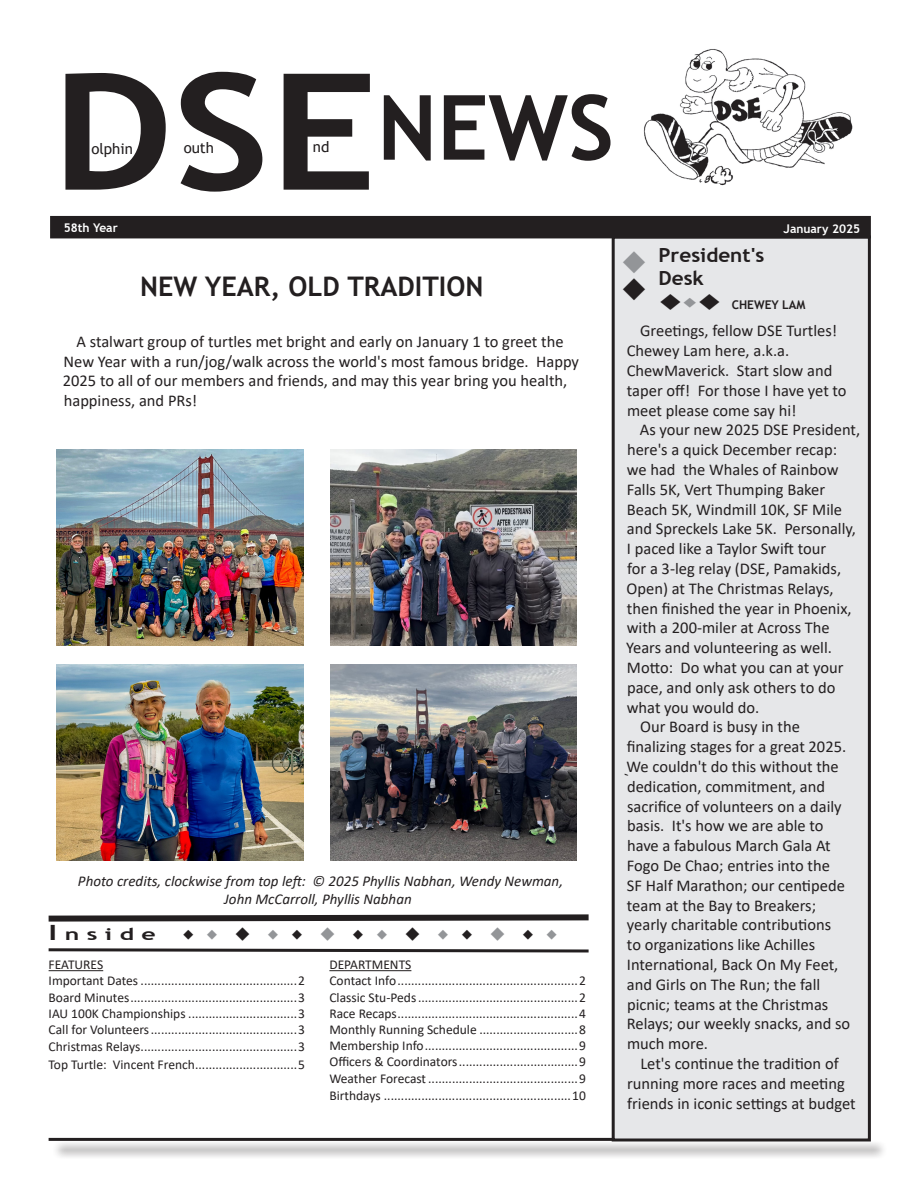
<style>
.page{position:relative;width:918px;height:1188px;background:#fff}
.page>*{position:absolute;margin:0;border:0;box-sizing:border-box;transform-origin:0 0}
.t1{font:700 162px "Trebuchet MS";color:#231f20;scale:1.17 1}
.t2{font:700 90px "Trebuchet MS";color:#231f20}
.Headline{font:700 27px "Trebuchet MS";color:#231f20}
.t3{font:700 19.5px "Trebuchet MS";color:#231f20;scale:1.06 1}
.t4{font:16.5px/19.8px "Calibri";color:#231f20}
.t5{font:700 16.5px "Trebuchet MS";color:#231f20;scale:1.5 1}
.t6{font:italic 15px/18px "Calibri";color:#231f20;text-align:center}
.t7{font:15px "Trebuchet MS";color:#231f20}
.t8{font:13.5px "Calibri";color:#231f20}
.Inside{font:13.5px "Myriad Pro";color:#231f20}
.t9{font:700 12px "Trebuchet MS";color:#fff}
.t10{font:12px "Wingdings";color:#231f20}
.t11{font:700 12px "Trebuchet MS";color:#231f20}
.s1{color:#939598}
.s2{font-size:21px}
</style>
<div class="page">
<div style="left:51px;top:1140px;width:837px;height:20px;background:#231f20;opacity:.75"></div>
<hr style="left:49px;top:1138px;width:820px;height:3px;background:#231f20">
<div style="left:613px;top:237px;width:256px;height:903px;background:#e6e7e9"></div>
<div style="left:612px;top:235px;width:259px;height:907px;border:3px solid #231f20"></div>
<div style="left:50px;top:216px;width:821px;height:22px;background:#231f20"></div>
<hr style="left:49px;top:970px;width:54px;height:1px;background:#231f20">
<svg style="left:48px;top:948px;width:541px;height:5px"></svg>
<svg style="left:48px;top:914px;width:541px;height:8px;background:#5a5757"></svg>
<hr style="left:329px;top:970px;width:82px;height:1px;background:#231f20">
<img style="left:643px;top:49px;width:210px;height:137px">
<img style="left:56px;top:449px;width:248px;height:197px">
<img style="left:331px;top:449px;width:246px;height:197px">
<img style="left:331px;top:664px;width:246px;height:197px">
<img style="left:56px;top:664px;width:248px;height:197px">
<p class="t1" style="left:52px;top:31px;width:280px">DSE</p>
<p class="t7" style="left:91px;top:139px;width:43px">olphin</p>
<p class="t7" style="left:184px;top:138px;width:32px">outh</p>
<p class="t7" style="left:313px;top:137px;width:18px">nd</p>
<p class="t2" style="left:377px;top:71px;width:238px">NEWS</p>
<p class="t9" style="left:64px;top:220px;width:56px">58th Year</p>
<p class="t9" style="left:784px;top:221px;width:78px">January 2025</p>
<p class="t3" style="left:658px;top:243px;width:101px">President's</p>
<p class="t3" style="left:658px;top:266px;width:44px">Desk</p>
<p class="t11" style="left:658px;top:297px;width:148px">◆<span class="s1">◆</span>◆ CHEWEY LAM</p>
<p class="Headline" style="left:140px;top:270px;width:345px">NEW YEAR, OLD TRADITION</p>
<p class="t4" style="left:63px;top:331px;width:518px;text-indent:14px">A stalwart group of turtles met bright and early on January 1 to greet the New Year with a run/jog/walk across the world's most famous bridge. Happy 2025 to all of our members and friends, and may this year bring you health, happiness, and PRs!</p>
<p class="t4" style="left:627px;top:321px;width:222px;text-indent:14px">Greetings, fellow DSE Turtles!<br>Chewey Lam here, a.k.a.<br>ChewMaverick. Start slow and taper off! For those I have yet to meet please come say hi!</p>
<p class="t4" style="left:626px;top:420px;width:235px;text-indent:13px">As your new 2025 DSE President, here's a quick December recap: we had the Whales of Rainbow<br>Falls 5K, Vert Thumping Baker<br>Beach 5K, Windmill 10K, SF Mile and Spreckels Lake 5K. Personally,<br>I paced like a Taylor Swift tour<br>for a 3-leg relay (DSE, Pamakids,<br>Open) at The Christmas Relays, then finished the year in Phoenix, with a 200-miler at Across The<br>Years and volunteering as well.<br>Motto: Do what you can at your pace, and only ask others to do what you would do.</p>
<p class="t4" style="left:627px;top:717px;width:225px;text-indent:14px">Our Board is busy in the finalizing stages for a great 2025.<br>We couldn't do this without the dedication, commitment, and sacrifice of volunteers on a daily basis. It's how we are able to have a fabulous March Gala At<br>Fogo De Chao; entries into the<br>SF Half Marathon; our centipede team at the Bay to Breakers; yearly charitable contributions<br>to organizations like Achilles<br>International, Back On My Feet, and Girls on The Run; the fall picnic; teams at the Christmas<br>Relays; our weekly snacks, and so much more.</p>
<p class="t4" style="left:627px;top:1053px;width:230px;text-indent:13px">Let's continue the tradition of running more races and meeting friends in iconic settings at budget</p>
<p class="Inside" style="left:614px;top:776px;width:4px;rotate:-90deg">,</p>
<p class="t6" style="left:78px;top:871px;width:487px">Photo credits, clockwise from top left: © 2025 Phyllis Nabhan, Wendy Newman,<br>John McCarroll, Phyllis Nabhan</p>
<p class="t5" style="left:49px;top:924px;width:73px"><span class="s2">I</span> n s i d e</p>
<p class="t10" style="left:182px;top:928px;width:377px">◆ <span class="s1">◆</span> ◆ <span class="s1">◆</span> ◆<span class="s1">◆</span>◆ <span class="s1">◆</span> ◆ <span class="s1">◆</span> ◆<span class="s1">◆</span>◆ <span class="s1">◆</span></p>
<p class="t8" style="left:329px;top:955px;width:84px">DEPARTMENTS</p>
<p class="t8" style="left:329px;top:972px;width:258px">Contact Info.....................................................2</p>
<p class="t8" style="left:329px;top:988px;width:258px">Classic Stu-Peds...............................................2</p>
<p class="t8" style="left:329px;top:1004px;width:258px">Race Recaps.....................................................4</p>
<p class="t8" style="left:329px;top:1020px;width:258px">Monthly Running Schedule .............................8</p>
<p class="t8" style="left:329px;top:1036px;width:258px">Membership Info.............................................9</p>
<p class="t8" style="left:329px;top:1053px;width:258px">Officers &amp; Coordinators...................................9</p>
<p class="t8" style="left:329px;top:1069px;width:258px">Weather Forecast............................................9</p>
<p class="t8" style="left:329px;top:1086px;width:258px">Birthdays .......................................................10</p>
<p class="t8" style="left:49px;top:955px;width:56px">FEATURES</p>
<p class="t8" style="left:49px;top:972px;width:258px">Important Dates ..............................................2</p>
<p class="t8" style="left:49px;top:988px;width:258px">Board Minutes.................................................3</p>
<p class="t8" style="left:49px;top:1004px;width:258px">IAU 100K Championships ................................3</p>
<p class="t8" style="left:49px;top:1020px;width:258px">Call for Volunteers...........................................3</p>
<p class="t8" style="left:49px;top:1037px;width:258px">Christmas Relays..............................................3</p>
<p class="t8" style="left:49px;top:1055px;width:258px">Top Turtle: Vincent French..............................5</p>
</div>
